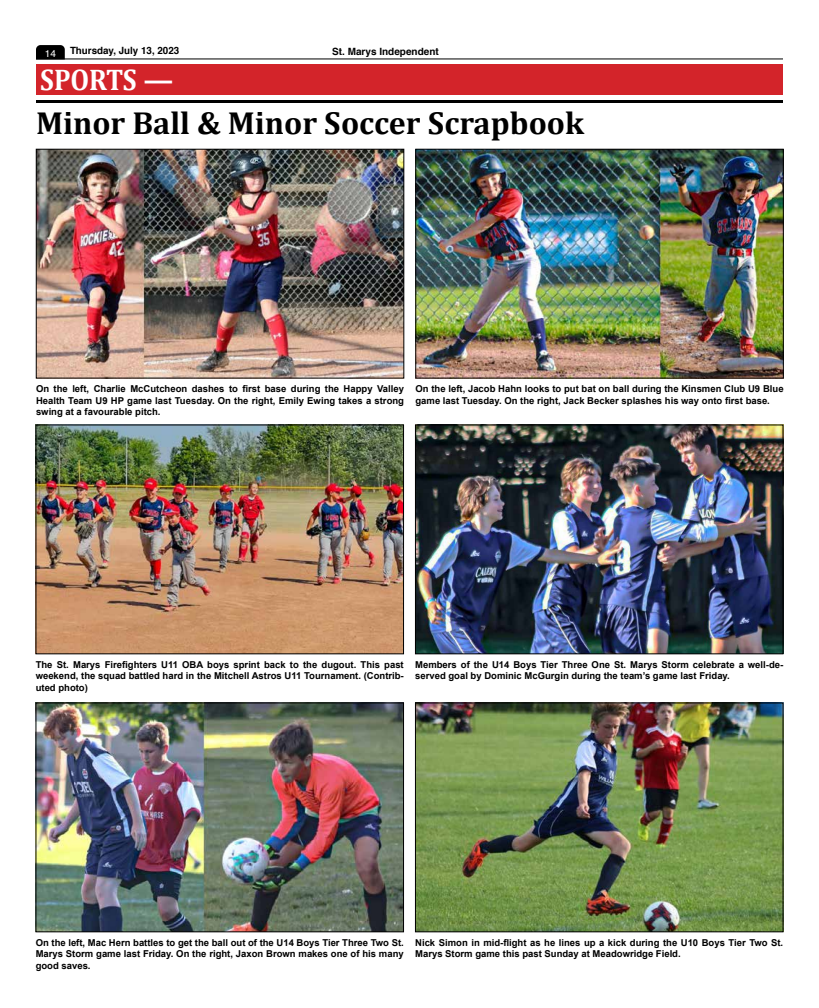
<style>
.page{position:relative;width:819px;height:1008px;background:#fff}
.page>*{position:absolute;margin:0;border:0;box-sizing:border-box;transform-origin:0 0}
.t1{font:700 32px "Cambria";color:#000}
.t2{font:700 30px "Cambria";letter-spacing:-.005em;color:#fff;scale:.9 1}
.t3{font:700 10px "Helvetica";color:#000}
.t4{font:10px "Helvetica";color:#fff}
.t5{font:700 9.5px/11.4px "Arial";color:#000;text-align:justify}
</style>
<div class="page">
<svg style="left:36px;top:45px;width:29px;height:13px"></svg>
<hr style="left:36px;top:58px;width:747px;height:1px;background:#000">
<div style="left:36px;top:64px;width:747px;height:31px;background:#d3242a"></div>
<hr style="left:36px;top:100px;width:747px;height:3px;background:#000">
<img style="left:38px;top:151px;width:364px;height:225px">
<div style="left:36px;top:149px;width:368px;height:229px;border:1px solid #000"></div>
<img style="left:38px;top:427px;width:364px;height:225px">
<img style="left:38px;top:705px;width:364px;height:225px">
<div style="left:36px;top:703px;width:368px;height:229px;border:1px solid #000"></div>
<img style="left:418px;top:151px;width:364px;height:225px">
<div style="left:416px;top:149px;width:368px;height:229px;border:1px solid #000"></div>
<img style="left:417px;top:427px;width:364px;height:225px">
<div style="left:415px;top:425px;width:368px;height:229px;border:1px solid #000"></div>
<img style="left:417px;top:705px;width:364px;height:225px">
<div style="left:415px;top:703px;width:368px;height:229px;border:1px solid #000"></div>
<p class="t4" style="left:45px;top:46px;width:13px">14</p>
<p class="t3" style="left:70px;top:43px;width:111px">Thursday, July 13, 2023</p>
<p class="t3" style="left:332px;top:44px;width:108px">St. Marys Independent</p>
<h2 class="t2" style="left:40px;top:59px;width:149px">SPORTS —</h2>
<h1 class="t1" style="left:36px;top:101px;width:550px">Minor Ball &amp; Minor Soccer Scrapbook</h1>
<p class="t5" style="left:36px;top:383px;width:370px">On the left, Charlie McCutcheon dashes to first base during the Happy Valley Health Team U9 HP game last Tuesday. On the right, Emily Ewing takes a strong swing at a favourable pitch.</p>
<p class="t5" style="left:416px;top:383px;width:370px">On the left, Jacob Hahn looks to put bat on ball during the Kinsmen Club U9 Blue game last Tuesday. On the right, Jack Becker splashes his way onto first base.</p>
<p class="t5" style="left:36px;top:659px;width:370px">The St. Marys Firefighters U11 OBA boys sprint back to the dugout. This past weekend, the squad battled hard in the Mitchell Astros U11 Tournament. (Contrib&shy;uted photo)</p>
<p class="t5" style="left:415px;top:659px;width:370px">Members of the U14 Boys Tier Three One St. Marys Storm celebrate a well-de&shy;served goal by Dominic McGurgin during the team’s game last Friday.</p>
<p class="t5" style="left:36px;top:937px;width:370px">On the left, Mac Hern battles to get the ball out of the U14 Boys Tier Three Two St.<br>Marys Storm game last Friday. On the right, Jaxon Brown makes one of his many good saves.</p>
<p class="t5" style="left:415px;top:937px;width:370px">Nick Simon in mid-flight as he lines up a kick during the U10 Boys Tier Two St.<br>Marys Storm game this past Sunday at Meadowridge Field.</p>
</div>
